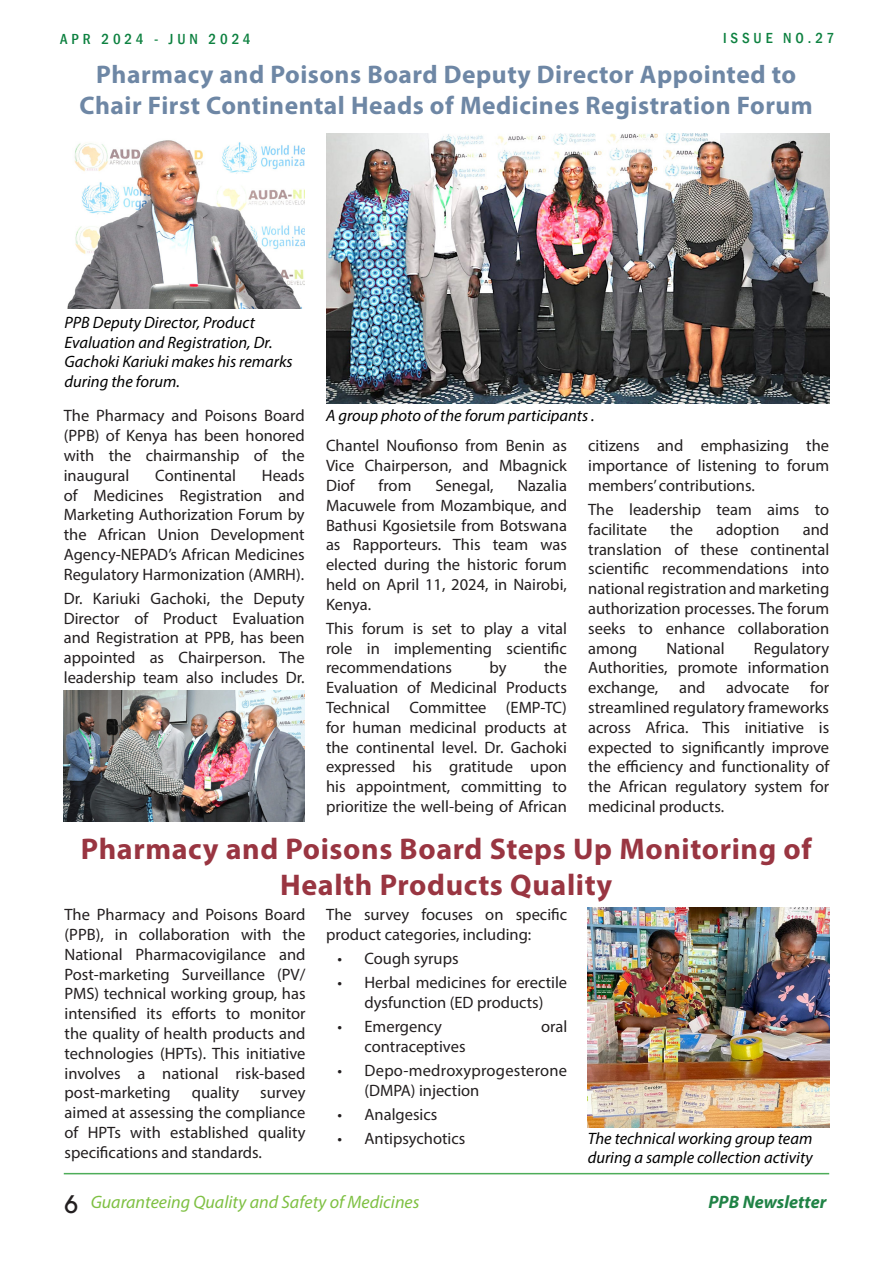
<style>
.page{position:relative;width:893px;height:1263px;background:#fff}
.page>*{position:absolute;margin:0;border:0;box-sizing:border-box;transform-origin:0 0}
.t1{font:700 30px/36px "Myriad Pro";letter-spacing:.02em;color:#993541;text-align:center}
.t2{font:700 25.5px/30.6px "Myriad Pro";letter-spacing:.02em;color:#6e87a5;text-align:center}
.t3{font:500 24px "ITC Avant Garde Pro";color:#231f20}
.t4{font:italic 18px "Myriad Pro";color:#7ec042}
.t5{font:italic 700 18px "Myriad Hebrew";color:#208346}
.t6{font:16.5px/19.8px "Myriad Pro";color:#231f20;text-align:justify}
.t7{font:italic 16.5px/19.8px "Myriad Pro";color:#000}
.t8{font:500 condensed 15px "Franklin Gothic";letter-spacing:.26em;color:#0d8140}
</style>
<div class="page">
<hr style="left:64px;top:1173px;width:765px;height:1px;background:#4ead59">
<img style="left:67px;top:140px;width:237px;height:169px">
<img style="left:64px;top:691px;width:241px;height:130px">
<img style="left:326px;top:134px;width:504px;height:269px">
<img style="left:588px;top:908px;width:241px;height:219px">
<p class="t8" style="left:60px;top:29px;width:192px">APR 2024 - JUN 2024</p>
<p class="t8" style="left:723px;top:28px;width:113px">ISSUE NO.27</p>
<p class="t2" style="left:80px;top:58px;width:735px">Pharmacy and Poisons Board Deputy Director Appointed to<br>Chair First Continental Heads of Medicines Registration Forum</p>
<p class="t7" style="left:65px;top:312px;width:230px">PPB Deputy Director, Product<br>Evaluation and Registration, Dr.<br>Gachoki Kariuki makes his remarks during the forum.</p>
<p class="t6" style="left:64px;top:406px;width:242px">The Pharmacy and Poisons Board (PPB) of Kenya has been honored with the chairmanship of the inaugural</p>
<p class="t6" style="left:64px;top:465px;width:242px;text-indent:198px">Heads of Medicines Registration and Marketing Authorization Forum by the African Union Development Agency-NEPAD’s African Medicines Regulatory Harmonization (AMRH).</p>
<p class="t6" style="left:64px;top:588px;width:242px">Dr. Kariuki Gachoki, the Deputy Director of Product Evaluation and Registration at PPB, has been appointed as Chairperson. The leadership team also includes Dr.</p>
<p class="t6" style="left:155px;top:465px;width:82px">Continental</p>
<p class="t7" style="left:326px;top:405px;width:270px">A group photo of the forum participants .</p>
<p class="t6" style="left:326px;top:436px;width:242px">Chantel Noufionso from Benin as Vice Chairperson, and Mbagnick Diof</p>
<p class="t6" style="left:379px;top:475px;width:34px">from</p>
<p class="t6" style="left:435px;top:475px;width:60px">Senegal,</p>
<p class="t6" style="left:326px;top:475px;width:242px;text-indent:191px">Nazalia Macuwele from Mozambique, and Bathusi Kgosietsile from Botswana as Rapporteurs. This team was elected during the historic forum held on April 11, 2024, in Nairobi, Kenya.</p>
<p class="t6" style="left:326px;top:618px;width:242px">This forum is set to play a vital role in implementing scientific recommendations</p>
<p class="t6" style="left:326px;top:658px;width:242px;text-indent:218px">the Evaluation of Medicinal Products Technical Committee (EMP-TC) for human medicinal products at the continental level. Dr. Gachoki expressed his gratitude upon his appointment, committing to prioritize the well-being of African</p>
<p class="t6" style="left:490px;top:658px;width:19px">by</p>
<p class="t6" style="left:588px;top:436px;width:242px">citizens and emphasizing the importance of listening to forum members’ contributions.</p>
<p class="t6" style="left:588px;top:499px;width:242px">The leadership team aims to facilitate</p>
<p class="t6" style="left:588px;top:519px;width:242px;text-indent:215px">and translation of these continental scientific recommendations into national registration and marketing authorization processes. The forum seeks to enhance collaboration among</p>
<p class="t6" style="left:670px;top:519px;width:24px">the</p>
<p class="t6" style="left:716px;top:519px;width:65px">adoption</p>
<p class="t6" style="left:588px;top:638px;width:242px;text-indent:166px">Regulatory Authorities, promote information exchange,</p>
<p class="t6" style="left:667px;top:638px;width:60px">National</p>
<p class="t6" style="left:588px;top:678px;width:242px;text-indent:222px">for streamlined regulatory frameworks across Africa. This initiative is expected to significantly improve the efficiency and functionality of the African regulatory system for medicinal products.</p>
<p class="t6" style="left:679px;top:678px;width:28px">and</p>
<p class="t6" style="left:726px;top:678px;width:64px">advocate</p>
<p class="t1" style="left:81px;top:829px;width:732px">Pharmacy and Poisons Board Steps Up Monitoring of<br>Health Products Quality</p>
<p class="t6" style="left:65px;top:904px;width:242px">The Pharmacy and Poisons Board (PPB), in collaboration with the National Pharmacovigilance and Post-marketing Surveillance (PV/ PMS) technical working group, has intensified its efforts to monitor the quality of health products and technologies (HPTs). This initiative involves a national risk-based post-marketing</p>
<p class="t6" style="left:326px;top:904px;width:242px">The survey focuses on specific product categories, including:</p>
<p class="t6" style="left:338px;top:948px;width:123px">• Cough syrups</p>
<p class="t6" style="left:338px;top:972px;width:231px;text-align:center">• Herbal medicines for erectile dysfunction (ED products)</p>
<p class="t6" style="left:338px;top:1016px;width:106px">• Emergency</p>
<p class="t6" style="left:541px;top:1016px;width:28px">oral</p>
<p class="t6" style="left:364px;top:1036px;width:103px">contraceptives</p>
<p class="t6" style="left:364px;top:1060px;width:204px;text-indent:-27px">• Depo-medroxyprogesterone (DMPA) injection</p>
<p class="t6" style="left:338px;top:1104px;width:101px">• Analgesics</p>
<p class="t6" style="left:338px;top:1128px;width:129px">• Antipsychotics</p>
<p class="t6" style="left:192px;top:1083px;width:49px">quality</p>
<p class="t6" style="left:65px;top:1083px;width:242px;text-indent:196px">survey aimed at assessing the compliance of HPTs with established quality specifications and standards.</p>
<p class="t7" style="left:588px;top:1128px;width:226px">The technical working group team during a sample collection activity</p>
<p class="t3" style="left:65px;top:1189px;width:15px">6</p>
<p class="t4" style="left:91px;top:1191px;width:330px">Guaranteeing Quality and Safety of Medicines</p>
<p class="t5" style="left:708px;top:1192px;width:119px">PPB Newsletter</p>
</div>
